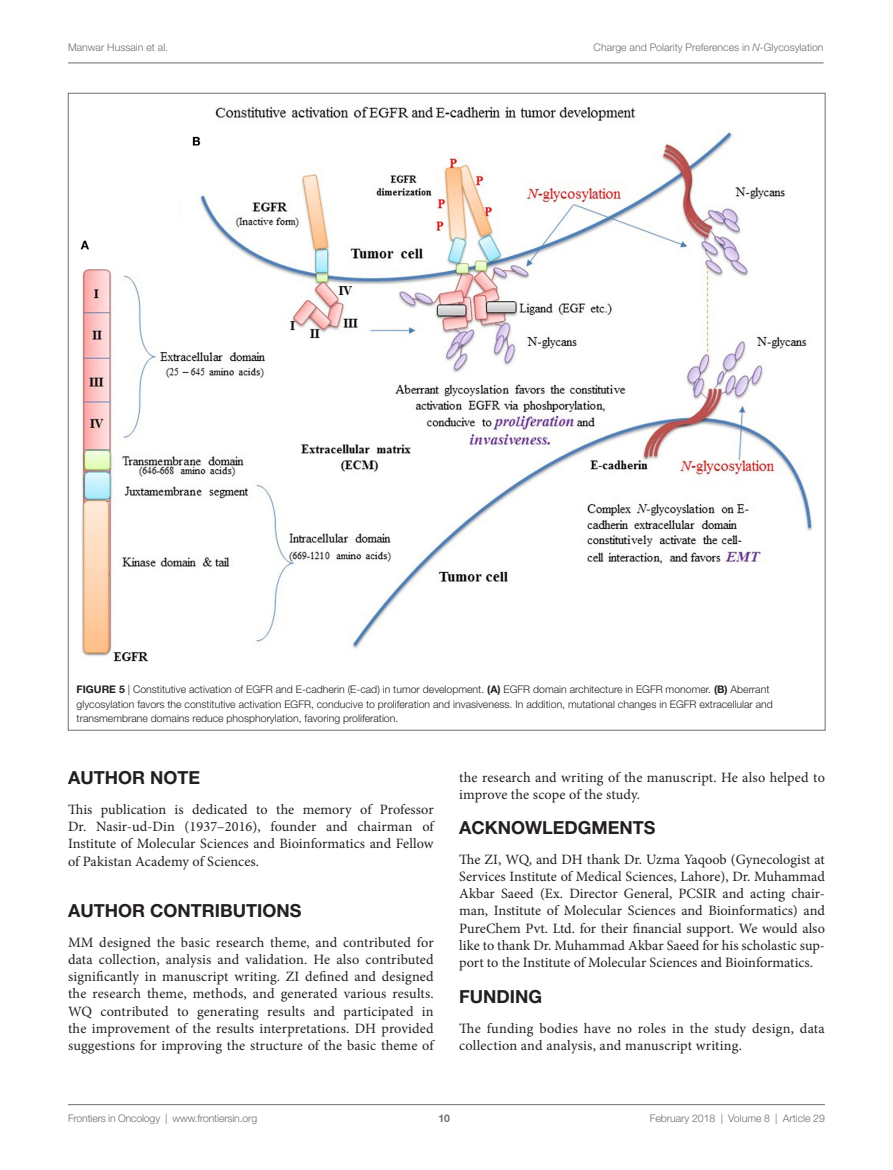
<style>
.page{position:relative;width:893px;height:1170px;background:#fff}
.page>*{position:absolute;margin:0;border:0;box-sizing:border-box;transform-origin:0 0}
.t1{font:700 18px "Helvetica Neue LT Std";color:#231f20}
.t2{font:14.25px/17.2px "Minion Pro";letter-spacing:.005em;color:#231f20;text-align:justify}
.t3{font:300 10.5px/14.2px "Helvetica Neue LT Std";color:#231f20}
.t4{font:300 10.5px "Helvetica Neue LT Std";color:#6c6d70}
.t5{font:700 10.5px "Helvetica Neue LT Std";color:#6c6d70}
.s1{font-style:italic}
.s2{font-weight:700}
</style>
<div class="page">
<img style="left:80px;top:106px;width:733px;height:556px">
<hr style="left:68px;top:63px;width:756px;height:1px;background:#6c6d70">
<hr style="left:68px;top:1104px;width:757px;height:1px;background:#6c6d70">
<p class="t4" style="left:68px;top:41px;width:102px">Manwar Hussain et al.</p>
<p class="t4" style="left:594px;top:41px;width:231px">Charge and Polarity Preferences in <span class="s1">N</span>-Glycosylation</p>
<p class="t3" style="left:77px;top:682px;width:698px"><span class="s2">FIGURE 5</span> | Constitutive activation of EGFR and E-cadherin (E-cad) in tumor development. <span class="s2">(A)</span> EGFR domain architecture in EGFR monomer. <span class="s2">(B)</span> Aberrant glycosylation favors the constitutive activation EGFR, conducive to proliferation and invasiveness. In addition, mutational changes in EGFR extracellular and transmembrane domains reduce phosphorylation, favoring proliferation.</p>
<p class="t1" style="left:68px;top:766px;width:132px">AUTHOR NOTE</p>
<p class="t2" style="left:68px;top:800px;width:367px">This publication is dedicated to the memory of Professor Dr. Nasir-ud-Din (1937–2016), founder and chairman of Institute of Molecular Sciences and Bioinformatics and Fellow of Pakistan Academy of Sciences.</p>
<p class="t1" style="left:68px;top:898px;width:221px">AUTHOR CONTRIBUTIONS</p>
<p class="t2" style="left:68px;top:933px;width:367px">MM designed the basic research theme, and contributed for data collection, analysis and validation. He also contributed significantly in manuscript writing. ZI defined and designed the research theme, methods, and generated various results.<br>WQ contributed to generating results and participated in the improvement of the results interpretations. DH provided suggestions for improving the structure of the basic theme of</p>
<p class="t2" style="left:459px;top:768px;width:367px">the research and writing of the manuscript. He also helped to improve the scope of the study.</p>
<p class="t1" style="left:459px;top:816px;width:197px">ACKNOWLEDGMENTS</p>
<p class="t2" style="left:459px;top:850px;width:367px">The ZI, WQ, and DH thank Dr. Uzma Yaqoob (Gynecologist at Services Institute of Medical Sciences, Lahore), Dr. Muhammad Akbar Saeed (Ex. Director General, PCSIR and acting chair&shy;man, Institute of Molecular Sciences and Bioinformatics) and PureChem Pvt. Ltd. for their financial support. We would also like to thank Dr. Muhammad Akbar Saeed for his scholastic sup&shy;port to the Institute of Molecular Sciences and Bioinformatics.</p>
<p class="t1" style="left:459px;top:985px;width:84px">FUNDING</p>
<p class="t2" style="left:459px;top:1019px;width:367px">The funding bodies have no roles in the study design, data collection and analysis, and manuscript writing.</p>
<p class="t4" style="left:68px;top:1111px;width:191px">Frontiers in Oncology | www.frontiersin.org</p>
<p class="t4" style="left:650px;top:1111px;width:177px">February 2018 | Volume 8 | Article 29</p>
<p class="t5" style="left:439px;top:1111px;width:13px">10</p>
</div>
